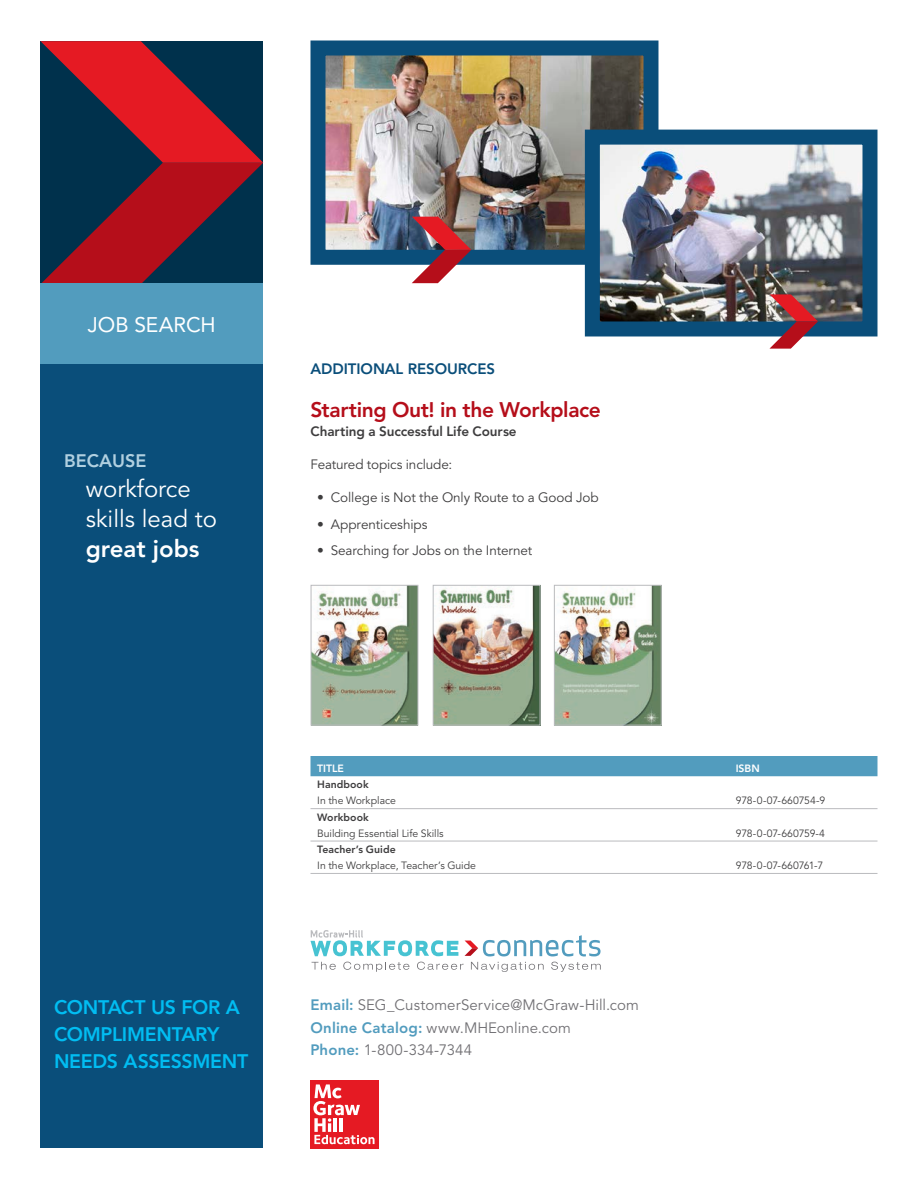
<style>
.page{position:relative;width:918px;height:1188px;background:#fff}
.page>*{position:absolute;margin:0;border:0;box-sizing:border-box;transform-origin:0 0}
.t1{font:24px/30px "Avenir LT Std";color:#fff}
.t2{font:800 24px "Avenir LT Std";color:#fff}
.Gray_Body{font:800 21px "Avenir LT Std";letter-spacing:-.02em;color:#b50e1a}
.t3{font:21px "Avenir LT Std";letter-spacing:-.005em;color:#fff}
.t4{font:800 19.5px/27px "Avenir LT Std";letter-spacing:-.015em;color:#01bdf2}
.t5{font:800 18px "Avenir LT Std";color:#b1d0e0}
.t6{font:15px/22.5px "Avenir LT Std";letter-spacing:.005em;color:#717074}
.Paragraph_Header{font:800 15px "Avenir LT Std";letter-spacing:-.005em;color:#0a4e7a}
.Gray_Body-2{font:13.5px "Avenir LT Std";letter-spacing:-.005em;color:#3e3d3e}
.Gray_Body-3{font:800 13.5px "Avenir LT Std";letter-spacing:-.005em;color:#3e3d3e}
.Gray_Body-4{font:10.5px "Avenir LT Std";color:#3e3d3e}
.Gray_Body-5{font:10.5px "Avenir LT Std";letter-spacing:-.025em;color:#3e3d3e}
.Gray_Body-6{font:800 10.5px "Avenir LT Std";letter-spacing:.005em;color:#3e3d3e}
.Gray_Body-7{font:10.5px "Avenir LT Std";letter-spacing:-.02em;color:#3e3d3e}
.Gray_Body-8{font:800 10.5px "Avenir LT Std";color:#fff}
.s1{font-weight:800;color:#529cbe}
</style>
<div class="page">
<div style="left:40px;top:284px;width:223px;height:864px;background:#0a4e7a"></div>
<svg style="left:40px;top:41px;width:223px;height:243px"></svg>
<div style="left:40px;top:284px;width:223px;height:80px;background:#529cbe"></div>
<svg style="left:310px;top:930px;width:148px;height:26px"></svg>
<svg style="left:312px;top:962px;width:24px;height:8px"></svg>
<svg style="left:343px;top:962px;width:66px;height:10px"></svg>
<svg style="left:417px;top:962px;width:47px;height:8px"></svg>
<svg style="left:471px;top:962px;width:73px;height:10px"></svg>
<svg style="left:551px;top:962px;width:50px;height:10px"></svg>
<svg style="left:465px;top:935px;width:136px;height:21px"></svg>
<div style="left:310px;top:1080px;width:69px;height:68px;background:#e51a23"></div>
<svg style="left:313px;top:1084px;width:62px;height:60px"></svg>
<img style="left:326px;top:56px;width:316px;height:193px">
<div style="left:310px;top:40px;width:348px;height:225px;border:15px solid #0a4e7a"></div>
<svg style="left:412px;top:217px;width:59px;height:66px"></svg>
<img style="left:601px;top:146px;width:261px;height:174px">
<div style="left:585px;top:130px;width:293px;height:206px;border:15px solid #0a4e7a"></div>
<svg style="left:770px;top:294px;width:48px;height:55px"></svg>
<img style="left:313px;top:587px;width:103px;height:136px">
<div style="left:311px;top:585px;width:107px;height:140px;border:1px solid #babbbe"></div>
<img style="left:556px;top:587px;width:103px;height:136px">
<div style="left:554px;top:585px;width:107px;height:140px;border:1px solid #babbbe"></div>
<img style="left:435px;top:587px;width:103px;height:136px">
<div style="left:433px;top:585px;width:107px;height:140px;border:1px solid #babbbe"></div>
<div style="left:310px;top:756px;width:568px;height:20px;background:#529cbe"></div>
<hr style="left:310px;top:808px;width:419px;height:1px;background:#babbbe">
<hr style="left:729px;top:808px;width:149px;height:1px;background:#babbbe">
<hr style="left:310px;top:841px;width:419px;height:1px;background:#babbbe">
<hr style="left:729px;top:841px;width:149px;height:1px;background:#babbbe">
<hr style="left:310px;top:873px;width:419px;height:1px;background:#babbbe">
<hr style="left:729px;top:873px;width:149px;height:1px;background:#babbbe">
<p class="t3" style="left:88px;top:312px;width:129px">JOB SEARCH</p>
<h3 class="t5" style="left:64px;top:450px;width:84px">BECAUSE</h3>
<h1 class="t1" style="left:86px;top:475px;width:133px">workforce skills lead to</h1>
<h1 class="t2" style="left:86px;top:535px;width:115px">great jobs</h1>
<p class="Paragraph_Header" style="left:310px;top:360px;width:186px">ADDITIONAL RESOURCES</p>
<p class="Gray_Body" style="left:310px;top:397px;width:292px">Starting Out! in the Workplace</p>
<p class="Gray_Body-3" style="left:310px;top:424px;width:208px">Charting a Successful Life Course</p>
<p class="Gray_Body-2" style="left:310px;top:457px;width:143px">Featured topics include:</p>
<p class="Gray_Body-2" style="left:317px;top:490px;width:283px">• College is Not the Only Route to a Good Job</p>
<p class="Gray_Body-2" style="left:317px;top:516px;width:112px">• Apprenticeships</p>
<p class="Gray_Body-2" style="left:317px;top:542px;width:217px">• Searching for Jobs on the Internet</p>
<p class="Gray_Body-8" style="left:317px;top:762px;width:28px">TITLE</p>
<p class="Gray_Body-8" style="left:736px;top:762px;width:25px">ISBN</p>
<p class="Gray_Body-6" style="left:317px;top:778px;width:53px">Handbook</p>
<p class="Gray_Body-4" style="left:317px;top:795px;width:80px">In the Workplace</p>
<p class="Gray_Body-7" style="left:736px;top:795px;width:91px">978-0-07-660754-9</p>
<p class="Gray_Body-6" style="left:317px;top:811px;width:53px">Workbook</p>
<p class="Gray_Body-4" style="left:317px;top:827px;width:128px">Building Essential Life Skills</p>
<p class="Gray_Body-5" style="left:736px;top:827px;width:91px">978-0-07-660759-4</p>
<p class="Gray_Body-6" style="left:317px;top:843px;width:80px">Teacher’s Guide</p>
<p class="Gray_Body-4" style="left:317px;top:860px;width:160px">In the Workplace, Teacher’s Guide</p>
<p class="Gray_Body-5" style="left:736px;top:860px;width:89px">978-0-07-660761-7</p>
<h3 class="t4" style="left:54px;top:994px;width:196px">CONTACT US FOR A<br>COMPLIMENTARY<br>NEEDS ASSESSMENT</h3>
<p class="t6" style="left:310px;top:994px;width:330px"><span class="s1">Email:</span> SEG_CustomerService@McGraw-Hill.com<br><span class="s1">Online Catalog:</span> www.MHEonline.com<br><span class="s1">Phone:</span> 1-800-334-7344</p>
</div>
